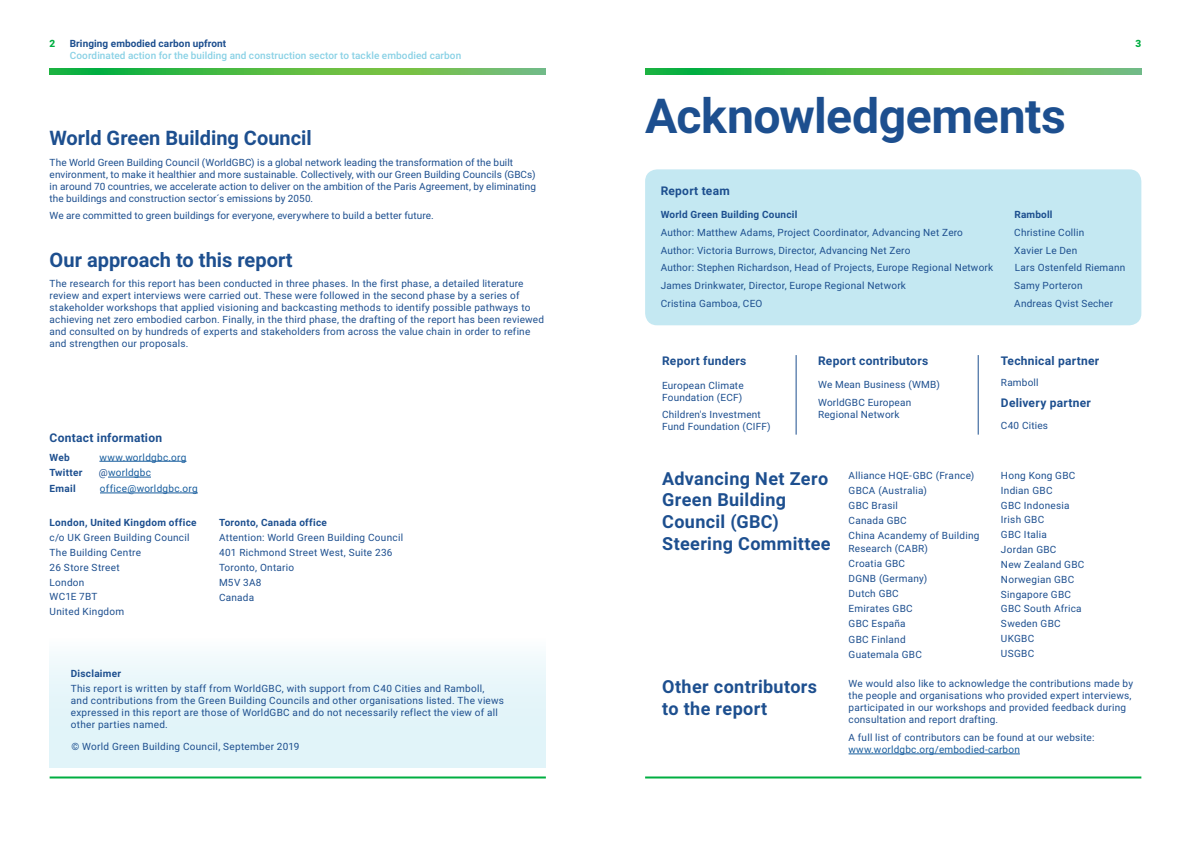
<style>
.page{position:relative;width:1191px;height:842px;background:#fff}
.page>*{position:absolute;margin:0;border:0;box-sizing:border-box;transform-origin:0 0}
.Header_Blue{font:700 48.1px "Roboto";letter-spacing:-.01em;color:#1d4f8f}
.Sub_Header_Blue{font:700 20px "Roboto";color:#1d4f8f}
.Sub_Header_Blue-2{font:700 18px/21.6px "Roboto";letter-spacing:.02em;color:#1d4f8f}
.Content_ToC_2{font:700 12px "Roboto";letter-spacing:.02em;color:#1d4f8f}
.Body{font:10px/12px "Roboto";letter-spacing:.02em;color:#1d4f8f}
.Content_ToC_2-2{font:10px/12px "Roboto";letter-spacing:.025em;color:#1d4f8f}
.Content_ToC_2-3{font:700 10px "Roboto";letter-spacing:.025em;color:#1d4f8f}
.t1{font:500 10px "Roboto";letter-spacing:.01em;color:#89d1e5}
.Content_ToC_2-4{font:10px "Roboto";letter-spacing:.03em;color:#175d9e}
.Body-2{font:700 10px "Roboto";letter-spacing:.02em;color:#1d4f8f}
.t2{font:900 10px "Roboto";color:#00ae41}
.s1{color:#1d4f8f}
.s2{color:#175d9e}
</style>
<div class="page">
<svg style="left:645px;top:68px;width:496px;height:6px;background:#50b94c"></svg>
<svg style="left:50px;top:68px;width:496px;height:6px;background:#50b94c"></svg>
<hr style="left:645px;top:776px;width:496px;height:2px;background:#00ae41">
<hr style="left:50px;top:776px;width:496px;height:2px;background:#00ae41">
<div style="left:50px;top:638px;width:496px;height:129px;background:linear-gradient(to bottom,#f5fbfc,#dbf2f8)"></div>
<hr style="left:99px;top:461px;width:87px;height:1px;background:#175d9e">
<hr style="left:108px;top:477px;width:43px;height:1px;background:#175d9e">
<hr style="left:100px;top:493px;width:98px;height:1px;background:#175d9e">
<div style="left:645px;top:169px;width:496px;height:156px;background:#c4e8f2;border-radius:12px"></div>
<hr style="left:848px;top:754px;width:172px;height:1px;background:#175d9e">
<hr style="left:796px;top:355px;width:1px;height:80px;background:#1d4f8f">
<hr style="left:978px;top:355px;width:1px;height:80px;background:#1d4f8f">
<p class="t2" style="left:50px;top:36px;width:7px">2</p>
<p class="Content_ToC_2-3" style="left:70px;top:36px;width:158px">Bringing embodied carbon upfront</p>
<p class="t2" style="left:1135px;top:36px;width:7px">3</p>
<p class="t1" style="left:70px;top:48px;width:393px">Coordinated action for the building and construction sector to tackle embodied carbon</p>
<p class="Sub_Header_Blue" style="left:50px;top:124px;width:263px">World Green Building Council</p>
<p class="Body" style="left:50px;top:156px;width:488px">The World Green Building Council (WorldGBC) is a global network leading the transformation of the built environment, to make it healthier and more sustainable. Collectively, with our Green Building Councils (GBCs) in around 70 countries, we accelerate action to deliver on the ambition of the Paris Agreement, by eliminating the buildings and construction sector´s emissions by 2050.</p>
<p class="Body" style="left:50px;top:209px;width:386px">We are committed to green buildings for everyone, everywhere to build a better future.</p>
<p class="Sub_Header_Blue" style="left:50px;top:246px;width:244px">Our approach to this report</p>
<p class="Body" style="left:50px;top:277px;width:496px">The research for this report has been conducted in three phases. In the first phase, a detailed literature review and expert interviews were carried out. These were followed in the second phase by a series of stakeholder workshops that applied visioning and backcasting methods to identify possible pathways to achieving net zero embodied carbon. Finally, in the third phase, the drafting of the report has been reviewed and consulted on by hundreds of experts and stakeholders from across the value chain in order to refine and strengthen our proposals.</p>
<p class="Content_ToC_2" style="left:50px;top:429px;width:114px">Contact information</p>
<p class="Content_ToC_2-3" style="left:50px;top:450px;width:22px">Web</p>
<p class="Content_ToC_2-4" style="left:99px;top:450px;width:89px">www.worldgbc.org</p>
<p class="Content_ToC_2-3" style="left:50px;top:466px;width:34px">Twitter</p>
<p class="Content_ToC_2-4" style="left:99px;top:466px;width:54px"><span class="s1">@</span>worldgbc</p>
<p class="Content_ToC_2-3" style="left:50px;top:482px;width:28px">Email</p>
<p class="Content_ToC_2-4" style="left:100px;top:482px;width:99px">office@worldgbc.org</p>
<p class="Content_ToC_2-3" style="left:50px;top:516px;width:148px">London, United Kingdom office</p>
<p class="Content_ToC_2-2" style="left:50px;top:531px;width:141px">c/o UK Green Building Council</p>
<p class="Content_ToC_2-2" style="left:50px;top:546px;width:93px">The Building Centre</p>
<p class="Content_ToC_2-2" style="left:50px;top:561px;width:72px">26 Store Street</p>
<p class="Content_ToC_2-2" style="left:50px;top:576px;width:36px">London</p>
<p class="Content_ToC_2-2" style="left:50px;top:590px;width:49px">WC1E 7BT</p>
<p class="Content_ToC_2-2" style="left:50px;top:605px;width:76px">United Kingdom</p>
<p class="Content_ToC_2-3" style="left:219px;top:516px;width:109px">Toronto, Canada office</p>
<p class="Content_ToC_2-2" style="left:219px;top:531px;width:186px">Attention: World Green Building Council</p>
<p class="Content_ToC_2-2" style="left:219px;top:546px;width:175px">401 Richmond Street West, Suite 236</p>
<p class="Content_ToC_2-2" style="left:219px;top:561px;width:77px">Toronto, Ontario</p>
<p class="Content_ToC_2-2" style="left:219px;top:576px;width:44px">M5V 3A8</p>
<p class="Content_ToC_2-2" style="left:219px;top:591px;width:37px">Canada</p>
<p class="Content_ToC_2-3" style="left:71px;top:666px;width:52px">Disclaimer</p>
<p class="Content_ToC_2-2" style="left:71px;top:682px;width:434px">This report is written by staff from WorldGBC, with support from C40 Cities and Ramboll, and contributions from the Green Building Councils and other organisations listed. The views expressed in this report are those of WorldGBC and do not necessarily reflect the view of all other parties named.</p>
<p class="Content_ToC_2-2" style="left:72px;top:740px;width:229px">© World Green Building Council, September 2019</p>
<p class="Header_Blue" style="left:645px;top:82px;width:422px">Acknowledgements</p>
<p class="Content_ToC_2" style="left:660px;top:182px;width:71px">Report team</p>
<p class="Body-2" style="left:660px;top:208px;width:138px">World Green Building Council</p>
<p class="Body-2" style="left:1014px;top:208px;width:40px">Ramboll</p>
<p class="Body" style="left:660px;top:226px;width:304px">Author: Matthew Adams, Project Coordinator, Advancing Net Zero</p>
<p class="Body" style="left:1014px;top:226px;width:72px">Christine Collin</p>
<p class="Body" style="left:660px;top:244px;width:251px">Author: Victoria Burrows, Director, Advancing Net Zero</p>
<p class="Body" style="left:1014px;top:244px;width:64px">Xavier Le Den</p>
<p class="Body" style="left:660px;top:261px;width:334px">Author: Stephen Richardson, Head of Projects, Europe Regional Network</p>
<p class="Body" style="left:1014px;top:261px;width:112px">Lars Ostenfeld Riemann</p>
<p class="Body" style="left:660px;top:279px;width:247px">James Drinkwater, Director, Europe Regional Network</p>
<p class="Body" style="left:1014px;top:279px;width:70px">Samy Porteron</p>
<p class="Body" style="left:660px;top:297px;width:103px">Cristina Gamboa, CEO</p>
<p class="Body" style="left:1014px;top:297px;width:100px">Andreas Qvist Secher</p>
<p class="Content_ToC_2" style="left:662px;top:353px;width:86px">Report funders</p>
<p class="Body" style="left:662px;top:379px;width:83px">European Climate<br>Foundation (ECF)</p>
<p class="Body" style="left:662px;top:408px;width:110px">Children's Investment<br>Fund Foundation (CIFF)</p>
<p class="Content_ToC_2" style="left:818px;top:352px;width:112px">Report contributors</p>
<p class="Body" style="left:818px;top:378px;width:123px">We Mean Business (WMB)</p>
<p class="Body" style="left:818px;top:396px;width:95px">WorldGBC European<br>Regional Network</p>
<p class="Sub_Header_Blue-2" style="left:662px;top:467px;width:170px">Advancing Net Zero<br>Green Building<br>Council (GBC)<br>Steering Committee</p>
<p class="Content_ToC_2-2" style="left:848px;top:469px;width:127px">Alliance HQE-GBC (France)</p>
<p class="Content_ToC_2-2" style="left:848px;top:484px;width:80px">GBCA (Australia)</p>
<p class="Content_ToC_2-2" style="left:848px;top:499px;width:51px">GBC Brasil</p>
<p class="Content_ToC_2-2" style="left:848px;top:514px;width:60px">Canada GBC</p>
<p class="Content_ToC_2-2" style="left:848px;top:529px;width:132px;line-height:12.3px">China Acandemy of Building<br>Research (CABR)</p>
<p class="Content_ToC_2-2" style="left:848px;top:557px;width:58px">Croatia GBC</p>
<p class="Content_ToC_2-2" style="left:848px;top:572px;width:80px">DGNB (Germany)</p>
<p class="Content_ToC_2-2" style="left:848px;top:587px;width:52px">Dutch GBC</p>
<p class="Content_ToC_2-2" style="left:848px;top:602px;width:66px">Emirates GBC</p>
<p class="Content_ToC_2-2" style="left:848px;top:617px;width:59px">GBC España</p>
<p class="Content_ToC_2-2" style="left:848px;top:633px;width:59px">GBC Finland</p>
<p class="Content_ToC_2-2" style="left:848px;top:648px;width:75px">Guatemala GBC</p>
<p class="Content_ToC_2" style="left:1001px;top:352px;width:100px">Technical partner</p>
<p class="Body" style="left:1001px;top:376px;width:39px">Ramboll</p>
<p class="Content_ToC_2" style="left:1001px;top:395px;width:91px">Delivery partner</p>
<p class="Body" style="left:1001px;top:419px;width:49px">C40 Cities</p>
<p class="Content_ToC_2-2" style="left:1001px;top:469px;width:76px">Hong Kong GBC</p>
<p class="Content_ToC_2-2" style="left:1001px;top:484px;width:53px">Indian GBC</p>
<p class="Content_ToC_2-2" style="left:1001px;top:499px;width:70px">GBC Indonesia</p>
<p class="Content_ToC_2-2" style="left:1001px;top:513px;width:45px">Irish GBC</p>
<p class="Content_ToC_2-2" style="left:1001px;top:528px;width:47px">GBC Italia</p>
<p class="Content_ToC_2-2" style="left:1001px;top:543px;width:57px">Jordan GBC</p>
<p class="Content_ToC_2-2" style="left:1001px;top:558px;width:85px">New Zealand GBC</p>
<p class="Content_ToC_2-2" style="left:1001px;top:573px;width:75px">Norwegian GBC</p>
<p class="Content_ToC_2-2" style="left:1001px;top:588px;width:72px">Singapore GBC</p>
<p class="Content_ToC_2-2" style="left:1001px;top:602px;width:82px">GBC South Africa</p>
<p class="Content_ToC_2-2" style="left:1001px;top:617px;width:61px">Sweden GBC</p>
<p class="Content_ToC_2-2" style="left:1001px;top:632px;width:35px">UKGBC</p>
<p class="Content_ToC_2-2" style="left:1001px;top:647px;width:35px">USGBC</p>
<p class="Sub_Header_Blue-2" style="left:662px;top:676px;width:156px">Other contributors to the report</p>
<p class="Body" style="left:848px;top:677px;width:286px">We would also like to acknowledge the contributions made by the people and organisations who provided expert interviews, participated in our workshops and provided feedback during consultation and report drafting.</p>
<p class="Body" style="left:848px;top:731px;width:247px">A full list of contributors can be found at our website: <span class="s2">www.worldgbc.org/embodied-carbon</span></p>
</div>
